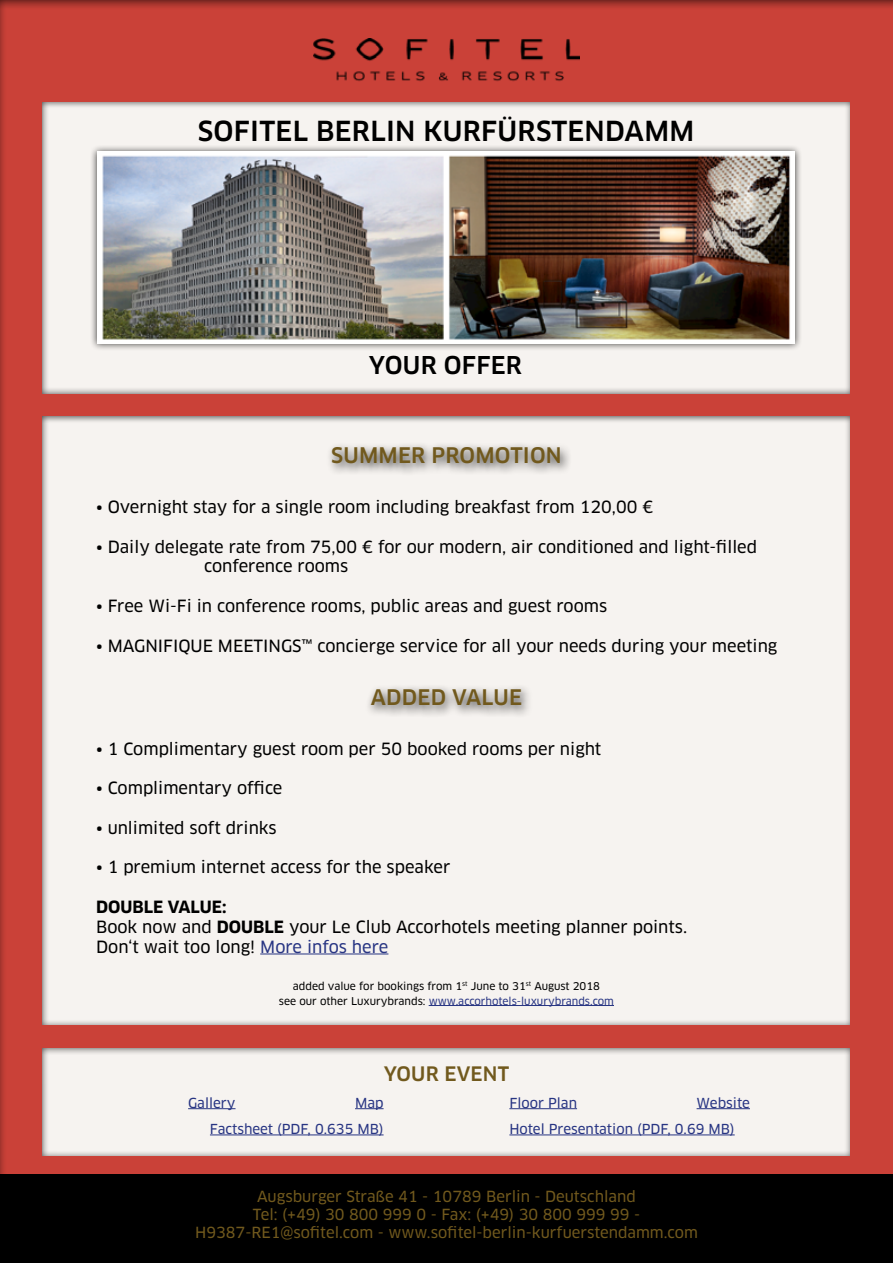
<style>
.page{position:relative;width:893px;height:1263px;background:#fff}
.page>*{position:absolute;margin:0;border:0;box-sizing:border-box;transform-origin:0 0}
.t1{font:500 27px "Clan OT";letter-spacing:.01em;color:#000}
.t2{font:500 24px "Clan OT";letter-spacing:.01em;color:#000}
.t3{font:500 21px "Clan OT";letter-spacing:.01em;color:#71591d}
.t4{font:500 19.5px "Clan OT";letter-spacing:.01em;color:#71591d}
.t5{font:16.5px/19.8px "Clan OT News";color:#000}
.t6{font:700 16.5px "Clan OT";color:#000}
.t7{font:15px/18px "Clan OT News";color:#71591d;text-align:center}
.t8{font:13.5px "Clan OT News";color:#283583}
.t9{font:10.5px "Clan OT News";color:#283583}
.t10{font:10.5px "Clan OT News";color:#000}
.s1{font-family:"Clan OT";font-weight:700}
.s2{color:#283583}
.s3{color:#000}
</style>
<div class="page">
<div style="left:0;top:0;width:893px;height:1176px;background:#ca4138"></div>
<div style="left:29px;top:92px;width:834px;height:303px;background:#000;opacity:.75"></div>
<div style="left:29px;top:407px;width:834px;height:619px;background:#000;opacity:.75"></div>
<div style="left:327px;top:441px;width:245px;height:36px;background:#000;opacity:.75"></div>
<hr style="left:260px;top:954px;width:128px;height:1px;background:#283583">
<div style="left:365px;top:684px;width:168px;height:35px;background:#000;opacity:.75"></div>
<div style="left:0;top:1175px;width:893px;height:88px;background:#000"></div>
<div style="left:90px;top:145px;width:711px;height:206px;background:#000;opacity:.75"></div>
<img style="left:97px;top:152px;width:697px;height:191px">
<div style="left:30px;top:1039px;width:833px;height:118px;background:#000;opacity:.75"></div>
<hr style="left:509px;top:1135px;width:226px;height:1px;background:#283583">
<hr style="left:210px;top:1135px;width:174px;height:1px;background:#283583">
<hr style="left:509px;top:1108px;width:68px;height:1px;background:#283583">
<hr style="left:188px;top:1108px;width:48px;height:1px;background:#283583">
<hr style="left:697px;top:1108px;width:53px;height:1px;background:#283583">
<svg style="left:355px;top:1108px;width:29px;height:1px"></svg>
<img style="left:313px;top:38px;width:266px;height:44px">
<hr style="left:429px;top:1005px;width:185px;height:1px;background:#283583">
<h1 class="t1" style="left:198px;top:115px;width:498px">SOFITEL BERLIN KURFÜRSTENDAMM</h1>
<h2 class="t2" style="left:369px;top:351px;width:155px">YOUR OFFER</h2>
<p class="t3" style="left:331px;top:443px;width:232px">SUMMER PROMOTION</p>
<p class="t5" style="left:96px;top:497px;width:559px">• Overnight stay for a single room including breakfast from 120,00 €</p>
<p class="t5" style="left:204px;top:537px;width:555px;text-indent:-108px">• Daily delegate rate from 75,00 € for our modern, air conditioned and light-filled conference rooms</p>
<p class="t5" style="left:96px;top:596px;width:513px">• Free Wi-Fi in conference rooms, public areas and guest rooms</p>
<p class="t5" style="left:96px;top:636px;width:683px">• MAGNIFIQUE MEETINGS™ concierge service for all your needs during your meeting</p>
<p class="t3" style="left:371px;top:685px;width:153px">ADDED VALUE</p>
<p class="t5" style="left:96px;top:739px;width:507px">• 1 Complimentary guest room per 50 booked rooms per night</p>
<p class="t5" style="left:96px;top:778px;width:188px">• Complimentary office</p>
<p class="t5" style="left:96px;top:818px;width:182px">• unlimited soft drinks</p>
<p class="t5" style="left:96px;top:857px;width:356px">• 1 premium internet access for the speaker</p>
<p class="t6" style="left:96px;top:897px;width:132px">DOUBLE VALUE:</p>
<p class="t5" style="left:96px;top:917px;width:593px">Book now and <span class="s1">DOUBLE</span> your Le Club Accorhotels meeting planner points.<br>Don‘t wait too long! <span class="s2">More infos here</span></p>
<p class="t10" style="left:293px;top:979px;width:309px">added value for bookings from 1<sup>st</sup> June to 31<sup>st</sup> August 2018</p>
<p class="t9" style="left:279px;top:994px;width:336px"><span class="s3">see our other Luxurybrands:</span> www.accorhotels-luxurybrands.com</p>
<p class="t4" style="left:384px;top:1063px;width:127px">YOUR EVENT</p>
<p class="t8" style="left:188px;top:1095px;width:49px">Gallery</p>
<p class="t8" style="left:355px;top:1095px;width:30px">Map</p>
<p class="t8" style="left:509px;top:1095px;width:69px">Floor Plan</p>
<p class="t8" style="left:697px;top:1095px;width:55px">Website</p>
<p class="t8" style="left:210px;top:1121px;width:175px">Factsheet (PDF, 0.635 MB)</p>
<p class="t8" style="left:509px;top:1121px;width:227px">Hotel Presentation (PDF, 0.69 MB)</p>
<p class="t7" style="left:195px;top:1187px;width:504px">Augsburger Straße 41 - 10789 Berlin - Deutschland<br>Tel: (+49) 30 800 999 0 - Fax: (+49) 30 800 999 99 -<br>H9387-RE1@sofitel.com - www.sofitel-berlin-kurfuerstendamm.com</p>
</div>
